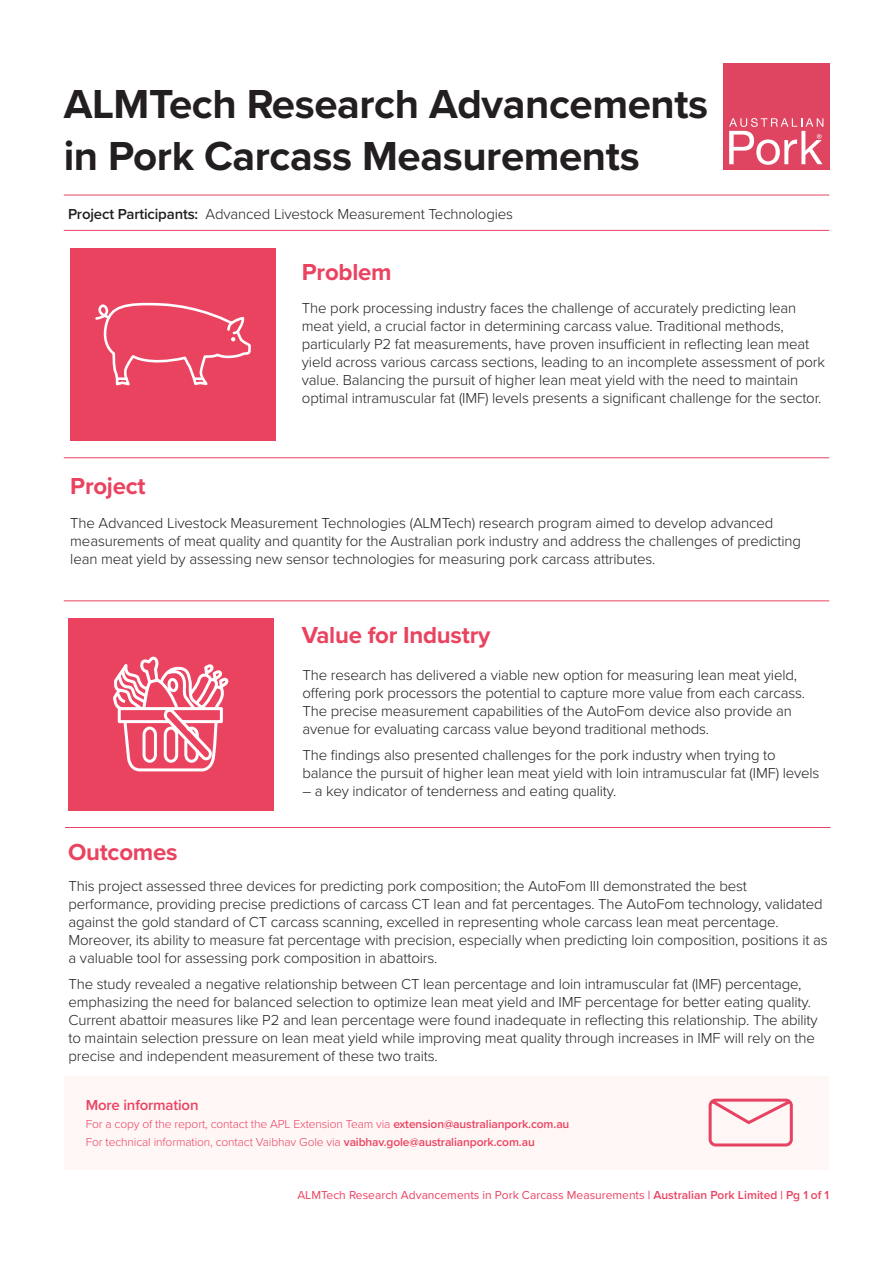
<style>
.page{position:relative;width:893px;height:1263px;background:#fff}
.page>*{position:absolute;margin:0;border:0;box-sizing:border-box;transform-origin:0 0}
.t1{font:700 42px/52.5px "Proxima Nova";letter-spacing:-.01em;color:#231f20}
.t2{font:700 24px "Proxima Nova";letter-spacing:-.01em;color:#ea4360}
.Body_Copy{font:300 15px/18px "Proxima Nova";letter-spacing:-.01em;color:#231f20}
.t3{font:600 15px "Proxima Nova";letter-spacing:-.01em;color:#ea4360}
.Footer_Copy{font:300 12px "Proxima Nova";letter-spacing:-.01em;color:#ea4360}
.t4{font:12px "Proxima Nova";color:#ea4360}
.s1{font-weight:600}
</style>
<div class="page">
<div style="left:723px;top:64px;width:106px;height:106px;background:#df4561"></div>
<svg style="left:729px;top:118px;width:94px;height:47px"></svg>
<hr style="left:64px;top:195px;width:765px;height:1px;background:#ea4360">
<hr style="left:64px;top:457px;width:765px;height:1px;background:#ea4360">
<hr style="left:64px;top:601px;width:765px;height:1px;background:#ea4360">
<hr style="left:65px;top:827px;width:765px;height:1px;background:#ea4360">
<div style="left:68px;top:617px;width:206px;height:193px;background:#ea4360"></div>
<svg style="left:113px;top:656px;width:116px;height:116px"></svg>
<div style="left:70px;top:248px;width:206px;height:193px;background:#ea4360"></div>
<svg style="left:95px;top:302px;width:156px;height:84px"></svg>
<div style="left:64px;top:1076px;width:765px;height:93px;background:#fff6f6"></div>
<svg style="left:708px;top:1098px;width:85px;height:49px"></svg>
<hr style="left:64px;top:230px;width:765px;height:1px;background:#ea4360">
<h1 class="t1" style="left:64px;top:76px;width:646px">ALMTech Research Advancements in Pork Carcass Measurements</h1>
<p class="Body_Copy" style="left:68px;top:204px;width:447px"><span class="s1">Project Participants:</span> Advanced Livestock Measurement Technologies</p>
<p class="t2" style="left:302px;top:254px;width:91px">Problem</p>
<p class="Body_Copy" style="left:302px;top:299px;width:525px">The pork processing industry faces the challenge of accurately predicting lean meat yield, a crucial factor in determining carcass value. Traditional methods, particularly P2 fat measurements, have proven insufficient in reflecting lean meat yield across various carcass sections, leading to an incomplete assessment of pork value. Balancing the pursuit of higher lean meat yield with the need to maintain optimal intramuscular fat (IMF) levels presents a significant challenge for the sector.</p>
<p class="t2" style="left:70px;top:468px;width:77px">Project</p>
<p class="Body_Copy" style="left:70px;top:513px;width:732px">The Advanced Livestock Measurement Technologies (ALMTech) research program aimed to develop advanced measurements of meat quality and quantity for the Australian pork industry and address the challenges of predicting lean meat yield by assessing new sensor technologies for measuring pork carcass attributes.</p>
<p class="t2" style="left:302px;top:617px;width:190px">Value for Industry</p>
<p class="t2" style="left:68px;top:834px;width:111px">Outcomes</p>
<p class="Body_Copy" style="left:302px;top:665px;width:504px">The research has delivered a viable new option for measuring lean meat yield, offering pork processors the potential to capture more value from each carcass.<br>The precise measurement capabilities of the AutoFom device also provide an avenue for evaluating carcass value beyond traditional methods.</p>
<p class="Body_Copy" style="left:302px;top:745px;width:519px">The findings also presented challenges for the pork industry when trying to balance the pursuit of higher lean meat yield with loin intramuscular fat (IMF) levels</p>
<p class="Body_Copy" style="left:302px;top:781px;width:315px">– a key indicator of tenderness and eating quality.</p>
<p class="Body_Copy" style="left:69px;top:876px;width:761px">This project assessed three devices for predicting pork composition; the AutoFom III demonstrated the best performance, providing precise predictions of carcass CT lean and fat percentages. The AutoFom technology, validated against the gold standard of CT carcass scanning, excelled in representing whole carcass lean meat percentage.<br>Moreover, its ability to measure fat percentage with precision, especially when predicting loin composition, positions it as a valuable tool for assessing pork composition in abattoirs.</p>
<p class="Body_Copy" style="left:69px;top:974px;width:751px">The study revealed a negative relationship between CT lean percentage and loin intramuscular fat (IMF) percentage, emphasizing the need for balanced selection to optimize lean meat yield and IMF percentage for better eating quality.<br>Current abattoir measures like P2 and lean percentage were found inadequate in reflecting this relationship. The ability to maintain selection pressure on lean meat yield while improving meat quality through increases in IMF will rely on the precise and independent measurement of these two traits.</p>
<p class="t3" style="left:86px;top:1094px;width:114px">More information</p>
<p class="Footer_Copy" style="left:86px;top:1115px;width:485px">For a copy of the report, contact the APL Extension Team via <span class="s1">extension@australianpork.com.au</span></p>
<p class="Footer_Copy" style="left:86px;top:1133px;width:451px">For technical information, contact Vaibhav Gole via <span class="s1">vaibhav.gole@australianpork.com.au</span></p>
<p class="t4" style="left:297px;top:1186px;width:533px">ALMTech Research Advancements in Pork Carcass Measurements <span class="s1">| Australian Pork Limited | Pg 1 of 1</span></p>
</div>
